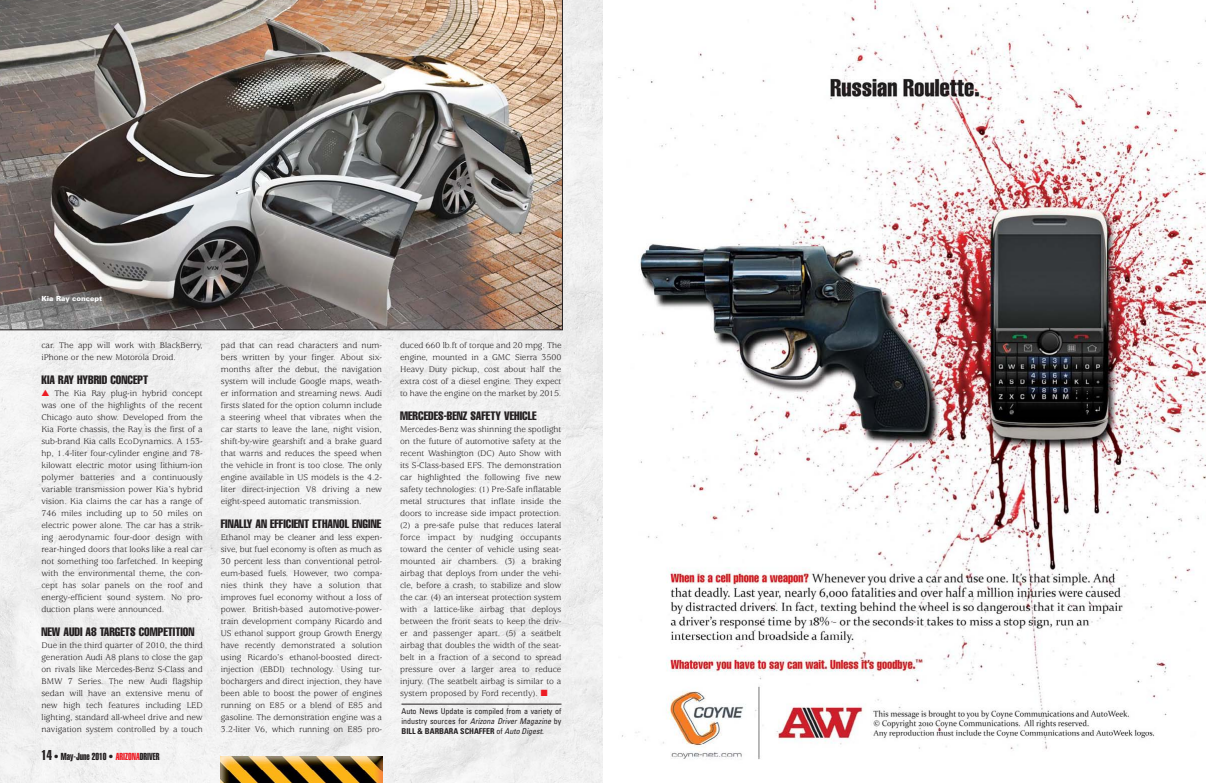
<style>
.page{position:relative;width:1206px;height:783px;background:#fff}
.page>*{position:absolute;margin:0;border:0;box-sizing:border-box;transform-origin:0 0}
.t1{font:extra-condensed 12px "Helvetica";color:#231f20}
.t2{font:10px "Helvetica Extra Compressed";color:#231f20}
.t3{font:9px/12px "Usherwood";letter-spacing:-.005em;color:#231f20;text-align:justify}
.t4{font:condensed 8px/10px "Univers";color:#231f20;text-align:justify}
.t5{font:900 7px "Univers";color:#fff}
.s1{color:#ed1c24}
.s2{font-size:14px}
.s3{font-style:italic}
.s4{font-weight:700}
</style>
<div class="page">
<img style="left:618px;top:0;width:588px;height:760px">
<div style="left:0;top:0;width:603px;height:783px;background:#f1f1f1"></div>
<img style="left:220px;top:756px;width:162px;height:27px">
<hr style="left:402px;top:704px;width:160px;height:1px;background:#231f20">
<img style="left:0;top:0;width:563px;height:330px">
<p class="t5" style="left:42px;top:295px;width:62px">Kia Ray concept</p>
<p class="t3" style="left:42px;top:340px;width:163px">car. The app will work with BlackBerry, iPhone or the new Motorola Droid.</p>
<h1 class="t1" style="left:42px;top:375px;width:108px">KIA RAY HYBRID CONCEPT</h1>
<p class="t3" style="left:41px;top:388px;width:163px"><span class="s1">▲</span> The Kia Ray plug-in hybrid concept was one of the highlights of the recent Chicago auto show. Developed from the Kia Forte chassis, the Ray is the first of a sub-brand Kia calls EcoDynamics. A 153- hp, 1.4-liter four-cylinder engine and 78- kilowatt electric motor using lithium-ion polymer batteries and a continuously variable transmission power Kia’s hybrid vision. Kia claims the car has a range of 746 miles including up to 50 miles on electric power alone. The car has a strik&shy;ing aerodynamic four-door design with rear-hinged doors that looks like a real car not something too farfetched. In keeping with the environmental theme, the con&shy;cept has solar panels on the roof and energy-efficient sound system. No pro&shy;duction plans were announced.</p>
<h1 class="t1" style="left:42px;top:627px;width:155px">NEW AUDI A8 TARGETS COMPETITION</h1>
<p class="t3" style="left:42px;top:640px;width:163px">Due in the third quarter of 2010, the third generation Audi A8 plans to close the gap on rivals like Mercedes-Benz S-Class and BMW 7 Series. The new Audi flagship sedan will have an extensive menu of new high tech features including LED lighting, standard all-wheel drive and new navigation system controlled by a touch</p>
<p class="t2" style="left:42px;top:753px;width:120px"><span class="s2">14</span> • May-June 2010 • <span class="s1">ARIZONA</span>DRIVER</p>
<p class="t3" style="left:221px;top:340px;width:163px">pad that can read characters and num&shy;bers written by your finger. About six&shy;months after the debut, the navigation system will include Google maps, weath&shy;er information and streaming news. Audi firsts slated for the option column include a steering wheel that vibrates when the car starts to leave the lane, night vision, shift-by-wire gearshift and a brake guard that warns and reduces the speed when the vehicle in front is too close. The only engine available in US models is the 4.2- liter direct-injection V8 driving a new eight-speed automatic transmission.</p>
<h1 class="t1" style="left:221px;top:519px;width:162px">FINALLY AN EFFICIENT ETHANOL ENGINE</h1>
<p class="t3" style="left:221px;top:532px;width:163px">Ethanol may be cleaner and less expen&shy;sive, but fuel economy is often as much as 30 percent less than conventional pet rol - eum-based fuels. However, two compa&shy;nies think they have a solution that improves fuel economy without a loss of power. British-based automotive-power&shy;train development company Ricardo and US ethanol support group Growth Energy have recently demonstrated a solution using Ricardo’s ethanol-boosted direct&shy;injection (EBDI) technology. Using tur&shy;bochargers and direct injection, they have been able to boost the power of engines running on E85 or a blend of E85 and gasoline. The demonstration engine was a 3.2-liter V6, which running on E85 pro-</p>
<p class="t3" style="left:400px;top:340px;width:163px">duced 660 lb.ft of torque and 20 mpg. The engine, mounted in a GMC Sierra 3500<br>Heavy Duty pickup, cost about half the extra cost of a diesel engine. They expect to have the engine on the market by 2015.</p>
<h1 class="t1" style="left:400px;top:411px;width:138px">MERCEDES-BENZ SAFETY VEHICLE</h1>
<p class="t3" style="left:400px;top:424px;width:163px">Mercedes-Benz was shinning the spotlight on the future of automotive safety at the recent Washington (DC) Auto Show with its S-Class-based EFS. The demonstration car highlighted the following five new safety technologies: (1) Pre-Safe inflatable metal structures that inflate inside the doors to increase side impact protection. (2) a pre-safe pulse that reduces lateral force impact by nudging occupants toward the center of vehicle using seat&shy;mounted air chambers. (3) a braking airbag that deploys from under the vehi&shy;cle, before a crash, to stabilize and slow the car. (4) an interseat protection system with a lattice-like airbag that deploys between the front seats to keep the driv&shy;er and passenger apart. (5) a seatbelt airbag that doubles the width of the seat&shy;belt in a fraction of a second to spread pressure over a larger area to reduce injury. (The seatbelt airbag is similar to a system proposed by Ford recently). <span class="s1">■</span></p>
<p class="t4" style="left:401px;top:707px;width:162px">Auto News Update is compiled from a variety of industry sources for <span class="s3">Arizona Driver Magazine</span> by <span class="s4">BILL &amp; BARBARA SCHAFFER</span> of <span class="s3">Auto Digest</span>.</p>
</div>
